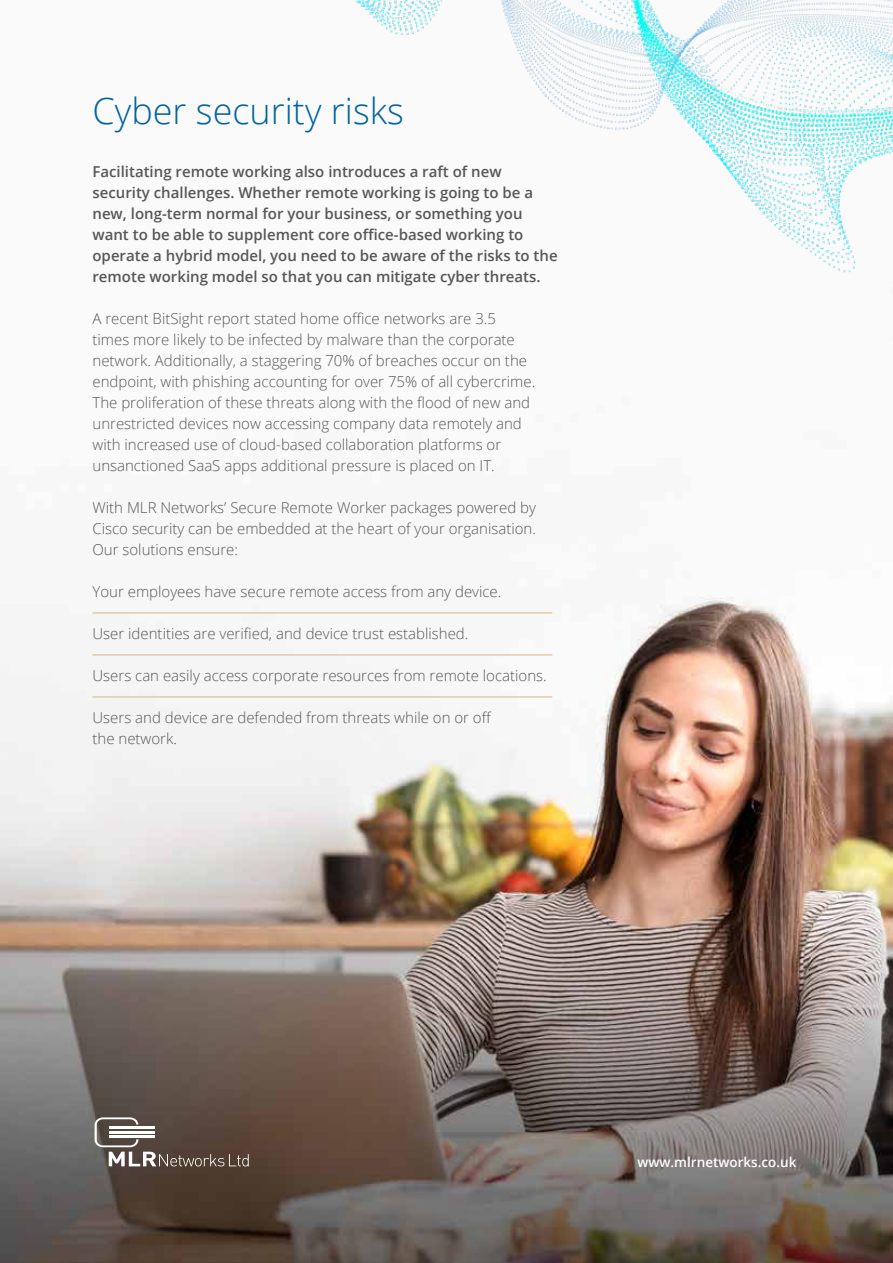
<style>
.page{position:relative;width:893px;height:1263px;background:#fff}
.page>*{position:absolute;margin:0;border:0;box-sizing:border-box;transform-origin:0 0}
.t1{font:300 36px "Open Sans";color:#0063a1}
.t2{font:300 15px/21px "Open Sans";color:#575756}
.t3{font:600 15px/21px "Open Sans";color:#575756}
.t4{font:600 13.5px "Open Sans";color:#fff}
</style>
<div class="page">
<img style="left:0;top:596px;width:893px;height:667px">
<hr style="left:92px;top:612px;width:460px;height:1px;background:#d9b582">
<hr style="left:92px;top:654px;width:460px;height:1px;background:#d9b582">
<hr style="left:92px;top:696px;width:460px;height:1px;background:#d9b582">
<img style="left:355px;top:0;width:538px;height:273px">
<svg style="left:95px;top:1117px;width:154px;height:49px;background:#6e6159"></svg>
<h1 class="t1" style="left:92px;top:86px;width:313px">Cyber security risks</h1>
<p class="t3" style="left:92px;top:161px;width:467px">Facilitating remote working also introduces a raft of new security challenges. Whether remote working is going to be a new, long-term normal for your business, or something you want to be able to supplement core office-based working to operate a hybrid model, you need to be aware of the risks to the remote working model so that you can mitigate cyber threats.</p>
<p class="t2" style="left:92px;top:308px;width:444px">A recent BitSight report stated home office networks are 3.5 times more likely to be infected by malware than the corporate network. Additionally, a staggering 70% of breaches occur on the endpoint, with phishing accounting for over 75% of all cybercrime.<br>The proliferation of these threats along with the flood of new and unrestricted devices now accessing company data remotely and with increased use of cloud-based collaboration platforms or unsanctioned SaaS apps additional pressure is placed on IT.</p>
<p class="t2" style="left:92px;top:497px;width:445px;text-align:justify">With MLR Networks’ Secure Remote Worker packages powered by Cisco security can be embedded at the heart of your organisation.<br>Our solutions ensure:</p>
<p class="t2" style="left:92px;top:581px;width:410px">Your employees have secure remote access from any device.</p>
<p class="t2" style="left:92px;top:623px;width:377px">User identities are verified, and device trust established.</p>
<p class="t2" style="left:92px;top:665px;width:456px">Users can easily access corporate resources from remote locations.</p>
<p class="t2" style="left:92px;top:707px;width:401px">Users and device are defended from threats while on or off the network.</p>
<p class="t4" style="left:637px;top:1152px;width:160px">www.mlrnetworks.co.uk</p>
</div>
